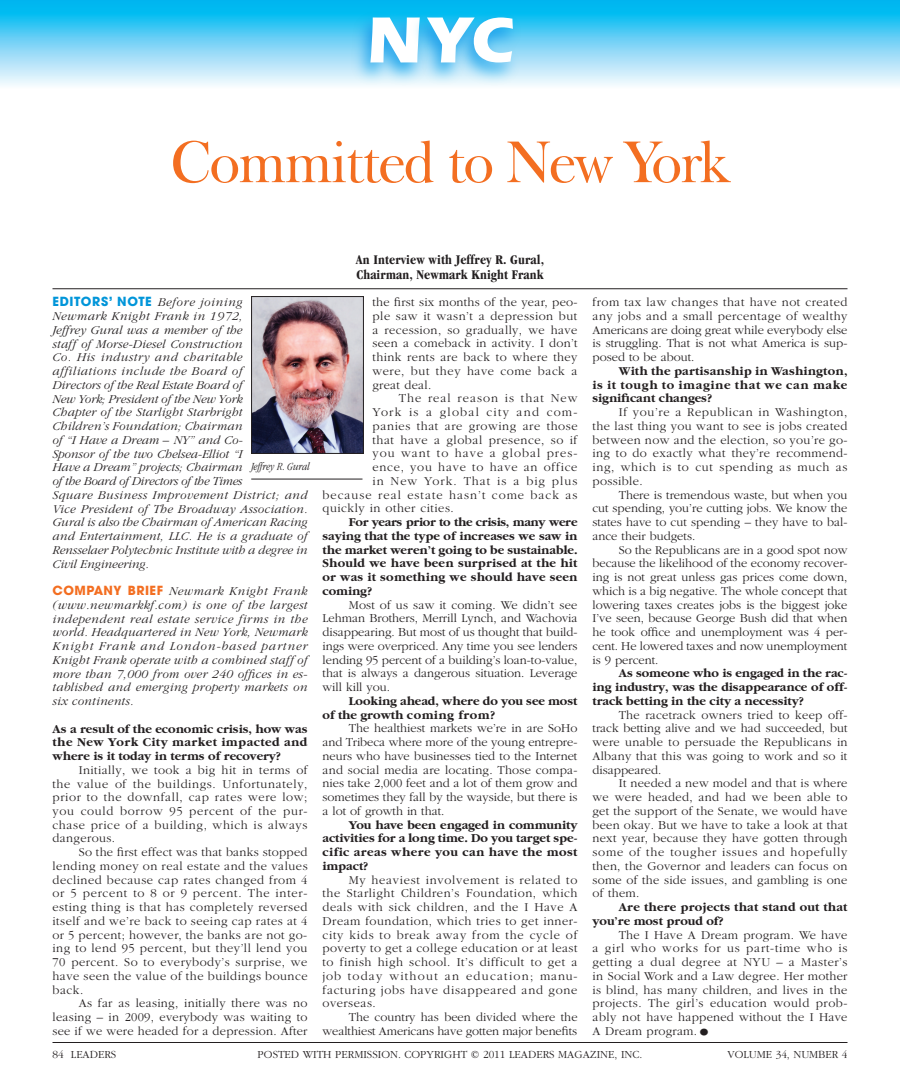
<style>
.page{position:relative;width:900px;height:1080px;background:#fff}
.page>*{position:absolute;margin:0;border:0;box-sizing:border-box;transform-origin:0 0}
.t1{font:60px "Frys Baskerville BT";letter-spacing:-.04em;color:#f36e21}
.t2{font:700 condensed 13.75px/15px "Garamond";letter-spacing:.01em;color:#231f20}
.t3{font:300 12.5px/13.8px "Garamond";letter-spacing:.02em;color:#231f20;text-align:justify}
.t4{font:italic 300 12.5px/13.8px "Garamond";letter-spacing:.02em;color:#231f20}
.t5{font:700 12.5px/13.8px "Garamond";letter-spacing:.02em;color:#231f20;text-align:justify}
.t6{font:300 12.5px "Garamond";letter-spacing:.08em;color:#231f20}
.t7{font:300 12.5px/13.8px "Garamond";letter-spacing:-.005em;color:#231f20;text-align:right}
.t8{font:300 12.5px "Garamond";letter-spacing:.045em;color:#231f20}
.t9{font:700 12.5px/13.8px "Garamond";color:#231f20}
.t10{font:300 12.5px "Garamond";letter-spacing:.06em;color:#231f20}
.t11{font:300 12.5px "Garamond";letter-spacing:.1em;color:#231f20}
.t12{font:300 12.5px "Garamond";letter-spacing:.04em;color:#231f20}
.t13{font:300 11.25px "Garamond";color:#231f20}
.t14{font:italic 300 condensed 11.25px "Garamond";color:#231f20}
.s1{font-family:"Avant Garde";font-weight:700;font-style:normal;color:#0095d9}
.s2{font-family:"Avant Garde";font-weight:700;font-style:normal;color:#f36e21}
.s3{font-size:22.5px}
</style>
<div class="page">
<div style="left:0;top:0;width:900px;height:89px;background:linear-gradient(to bottom,#00b1ef,#fffafe)"></div>
<img style="left:347px;top:8px;width:56px;height:81px">
<svg style="left:370px;top:18px;width:33px;height:44px"></svg>
<img style="left:403px;top:8px;width:47px;height:81px">
<img style="left:450px;top:8px;width:77px;height:81px">
<svg style="left:427px;top:17px;width:86px;height:45px"></svg>
<img style="left:253px;top:298px;width:109px;height:154px">
<div style="left:251px;top:296px;width:113px;height:158px;border:1px solid #231f20"></div>
<hr style="left:251px;top:479px;width:111px;height:1px;background:#231f20">
<hr style="left:52px;top:288px;width:796px;height:1px;background:#231f20">
<hr style="left:52px;top:1042px;width:796px;height:1px;background:#231f20">
<h1 class="t1" style="left:170px;top:125px;width:561px">Committed to New York</h1>
<p class="t4" style="left:52px;top:296px;width:257px"><span class="s1">EDITORS’ NOTE</span> Before joining<br>Newmark Knight Frank in 1972,<br>Jeffrey Gural was a member of the<br>staff of Morse-Diesel Construction<br>Co. His industry and charitable affiliations include the Board of<br>Directors of the Real Estate Board of<br>New York; President of the New York<br>Chapter of the Starlight Starbright<br>Children’s Foundation; Chairman<br>of “I Have a Dream – NY” and Co-<br>Sponsor of the two Chelsea-Elliot “I<br>Have a Dream” projects; Chairman<br>of the Board of Directors of the Times<br>Square Business Improvement District; and Vice President of The Broadway Association.<br>Gural is also the Chairman of American Racing and Entertainment, LLC. He is a graduate of Rensselaer Polytechnic Institute with a degree in Civil Engineering.</p>
<p class="t4" style="left:52px;top:584px;width:257px;text-align:justify"><span class="s2">COMPANY BRIEF</span> Newmark Knight Frank (www.newmarkkf.com) is one of the largest independent real estate service firms in the world. Headquartered in New York, Newmark Knight Frank and London-based partner Knight Frank operate with a combined staff of more than 7,000 from over 240 offices in es&shy;tablished and emerging property markets on six continents.</p>
<p class="t5" style="left:52px;top:722px;width:256px">As a result of the economic crisis, how was the New York City market impacted and where is it today in terms of recovery?</p>
<p class="t3" style="left:52px;top:763px;width:257px;text-indent:26px">Initially, we took a big hit in terms of the value of the buildings. Unfortunately, prior to the downfall, cap rates were low; you could borrow 95 percent of the pur&shy;chase price of a building, which is always dangerous.</p>
<p class="t3" style="left:52px;top:846px;width:257px;text-indent:26px">So the first effect was that banks stopped lending money on real estate and the values declined because cap rates changed from 4 or 5 percent to 8 or 9 percent. The inter&shy;esting thing is that has completely reversed itself and we’re back to seeing cap rates at 4 or 5 percent; however, the banks are not go&shy;ing to lend 95 percent, but they’ll lend you 70 percent. So to everybody’s surprise, we have seen the value of the buildings bounce back.</p>
<p class="t3" style="left:52px;top:997px;width:257px;text-indent:26px">As far as leasing, initially there was no leasing – in 2009, everybody was waiting to see if we were headed for a depression. After</p>
<p class="t14" style="left:251px;top:460px;width:60px">Jeffrey R. Gural</p>
<p class="t2" style="left:356px;top:252px;width:190px">An Interview with Jeffrey R. Gural,<br>Chairman, Newmark Knight Frank</p>
<p class="t3" style="left:372px;top:296px;width:207px">the first six months of the year, peo&shy;ple saw it wasn’t a depression but a recession, so gradually, we have seen a comeback in activity. I don’t think rents are back to where they were, but they have come back a great deal.</p>
<p class="t6" style="left:399px;top:392px;width:180px">The real reason is that New</p>
<p class="t11" style="left:372px;top:406px;width:206px">York is a global city and com-</p>
<p class="t8" style="left:372px;top:419px;width:207px">panies that are growing are those</p>
<p class="t8" style="left:372px;top:433px;width:206px">that have a global presence, so if</p>
<p class="t6" style="left:372px;top:447px;width:206px">you want to have a global pres-</p>
<p class="t10" style="left:372px;top:461px;width:207px">ence, you have to have an office</p>
<p class="t6" style="left:372px;top:474px;width:206px">in New York. That is a big plus</p>
<p class="t6" style="left:322px;top:488px;width:257px">because real estate hasn’t come back as</p>
<p class="t12" style="left:322px;top:502px;width:133px">quickly in other cities.</p>
<p class="t5" style="left:322px;top:516px;width:257px;text-indent:26px">For years prior to the crisis, many were saying that the type of increases we saw in the market weren’t going to be sustainable.<br>Should we have been surprised at the hit or was it something we should have seen coming?</p>
<p class="t3" style="left:322px;top:598px;width:257px;text-indent:26px">Most of us saw it coming. We didn’t see Lehman Brothers, Merrill Lynch, and Wachovia disappearing. But most of us thought that build&shy;ings were overpriced. Any time you see lenders lending 95 percent of a building’s loan-to-value, that is always a dangerous situation. Leverage will kill you.</p>
<p class="t9" style="left:322px;top:694px;width:256px;text-indent:26px">Looking ahead, where do you see most of the growth coming from?</p>
<p class="t3" style="left:322px;top:722px;width:257px;text-indent:26px">The healthiest markets we’re in are SoHo and Tribeca where more of the young entrepre&shy;neurs who have businesses tied to the Internet and social media are locating. Those compa&shy;nies take 2,000 feet and a lot of them grow and sometimes they fall by the wayside, but there is a lot of growth in that.</p>
<p class="t5" style="left:322px;top:818px;width:257px;text-indent:26px">You have been engaged in community activities for a long time. Do you target spe&shy;cific areas where you can have the most impact?</p>
<p class="t3" style="left:322px;top:873px;width:257px;text-indent:26px">My heaviest involvement is related to the Starlight Children’s Foundation, which deals with sick children, and the I Have A Dream foundation, which tries to get inner&shy;city kids to break away from the cycle of poverty to get a college education or at least to finish high school. It’s difficult to get a job today without an education; manu&shy;facturing jobs have disappeared and gone overseas.</p>
<p class="t7" style="left:322px;top:1011px;width:257px">The country has been divided where the wealthiest Americans have gotten major benefits</p>
<p class="t3" style="left:592px;top:296px;width:257px">from tax law changes that have not created any jobs and a small percentage of wealthy Americans are doing great while everybody else is struggling. That is not what America is sup&shy;posed to be about.</p>
<p class="t5" style="left:592px;top:364px;width:257px;text-indent:26px">With the partisanship in Washington, is it tough to imagine that we can make significant changes?</p>
<p class="t3" style="left:592px;top:406px;width:257px;text-indent:26px">If you’re a Republican in Washington, the last thing you want to see is jobs created between now and the election, so you’re go&shy;ing to do exactly what they’re recommend&shy;ing, which is to cut spending as much as possible.</p>
<p class="t3" style="left:592px;top:488px;width:257px;text-indent:26px">There is tremendous waste, but when you cut spending, you’re cutting jobs. We know the states have to cut spending – they have to bal&shy;ance their budgets.</p>
<p class="t3" style="left:592px;top:543px;width:257px;text-indent:26px">So the Republicans are in a good spot now because the likelihood of the economy recover&shy;ing is not great unless gas prices come down, which is a big negative. The whole concept that lowering taxes creates jobs is the biggest joke I’ve seen, because George Bush did that when he took office and unemployment was 4 per&shy;cent. He lowered taxes and now unemployment is 9 percent.</p>
<p class="t5" style="left:592px;top:667px;width:257px;text-indent:26px">As someone who is engaged in the rac&shy;ing industry, was the disappearance of off&shy;track betting in the city a necessity?</p>
<p class="t3" style="left:592px;top:708px;width:257px;text-indent:26px">The racetrack owners tried to keep off&shy;track betting alive and we had succeeded, but were unable to persuade the Republicans in Albany that this was going to work and so it disappeared.</p>
<p class="t3" style="left:592px;top:777px;width:257px;text-indent:26px">It needed a new model and that is where we were headed, and had we been able to get the support of the Senate, we would have been okay. But we have to take a look at that next year, because they have gotten through some of the tougher issues and hopefully then, the Governor and leaders can focus on some of the side issues, and gambling is one of them.</p>
<p class="t5" style="left:592px;top:901px;width:256px;text-indent:26px">Are there projects that stand out that you’re most proud of?</p>
<p class="t3" style="left:592px;top:928px;width:257px;text-indent:26px">The I Have A Dream program. We have a girl who works for us part-time who is getting a dual degree at NYU – a Master’s in Social Work and a Law degree. Her mother is blind, has many children, and lives in the projects. The girl’s education would prob&shy;ably not have happened without the I Have A Dream program.<span class="s3">•</span></p>
<p class="t13" style="left:52px;top:1048px;width:13px">84</p>
<p class="t13" style="left:71px;top:1048px;width:47px">LEADERS</p>
<p class="t13" style="left:258px;top:1048px;width:386px">POSTED WITH PERMISSION. COPYRIGHT © 2011 LEADERS MAGAZINE, INC.</p>
<p class="t13" style="left:728px;top:1048px;width:121px">VOLUME 34, NUMBER 4</p>
</div>
